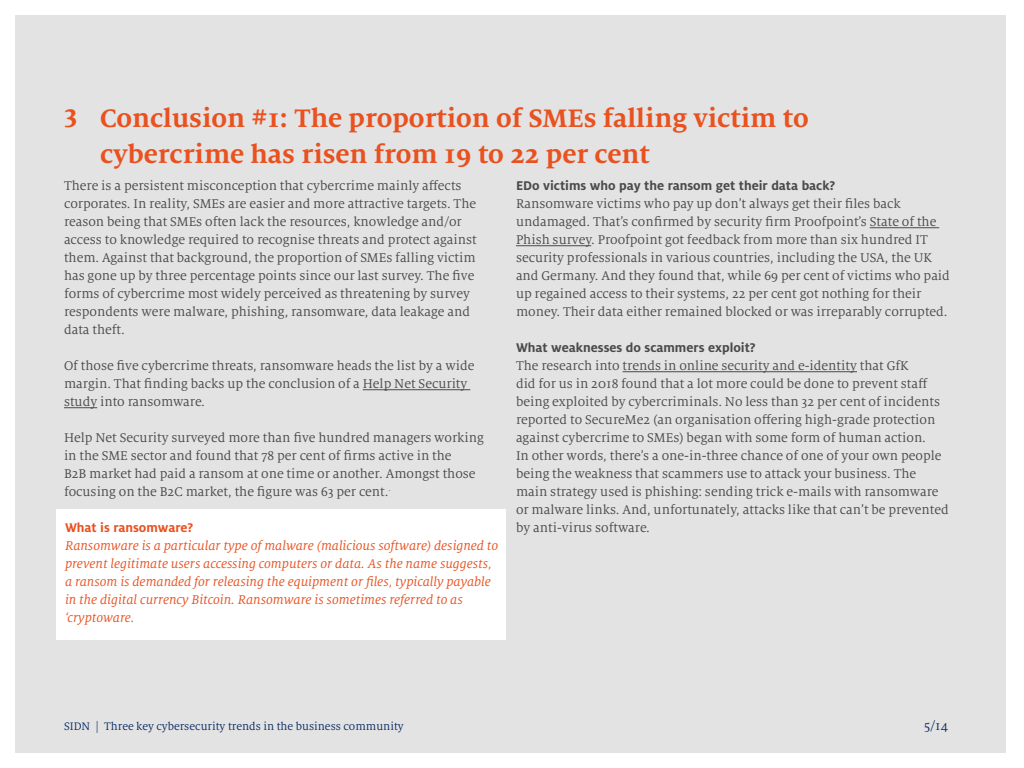
<style>
.page{position:relative;width:1024px;height:768px;background:#fff}
.page>*{position:absolute;margin:0;border:0;box-sizing:border-box;transform-origin:0 0}
.t1{font:700 28px/36px "Milo Serif OT";color:#e9511f}
.t2{font:14px/18px "Milo Serif OT";color:#4a4a49}
.t3{font:italic 14px/18px "Milo Serif OT";color:#e9511f}
.t4{font:700 14px "Milo OT";color:#4a4a49}
.t5{font:700 14px "Milo OT";color:#e9511f}
.t6{font:14px "Milo Serif OT";color:#0c2c65}
.t7{font:12px "Milo Serif OT";color:#0c2c65}
</style>
<div class="page">
<div style="left:15px;top:15px;width:991px;height:738px;background:#e3e3e3"></div>
<div style="left:56px;top:509px;width:450px;height:131px;background:#fff"></div>
<hr style="left:363px;top:389px;width:107px;height:1px;background:#4a4a49">
<hr style="left:64px;top:407px;width:33px;height:1px;background:#4a4a49">
<hr style="left:870px;top:227px;width:69px;height:1px;background:#4a4a49">
<hr style="left:516px;top:245px;width:75px;height:1px;background:#4a4a49">
<hr style="left:623px;top:371px;width:234px;height:1px;background:#4a4a49">
<h1 class="t1" style="left:100px;top:100px;width:710px;text-indent:-36px">3 Conclusion #1: The proportion of SMEs falling victim to cybercrime has risen from 19 to 22 per cent</h1>
<p class="t2" style="left:64px;top:177px;width:414px">There is a persistent misconception that cybercrime mainly affects corporates. In reality, SMEs are easier and more attractive targets. The reason being that SMEs often lack the resources, knowledge and/or access to knowledge required to recognise threats and protect against them. Against that background, the proportion of SMEs falling victim has gone up by three percentage points since our last survey. The five forms of cybercrime most widely perceived as threatening by survey respondents were malware, phishing, ransomware, data leakage and data theft.</p>
<p class="t2" style="left:64px;top:357px;width:412px">Of those five cybercrime threats, ransomware heads the list by a wide margin. That finding backs up the conclusion of a Help Net Security study into ransomware.</p>
<p class="t2" style="left:64px;top:429px;width:421px">Help Net Security surveyed more than five hundred managers working in the SME sector and found that 78 per cent of firms active in the<br>B2B market had paid a ransom at one time or another. Amongst those focusing on the B2C market, the figure was 63 per cent.<sup>.</sup></p>
<p class="t4" style="left:516px;top:177px;width:321px">EDo victims who pay the ransom get their data back?</p>
<p class="t2" style="left:516px;top:195px;width:435px">Ransomware victims who pay up don’t always get their files back undamaged. That’s confirmed by security firm Proofpoint’s State of the Phish survey. Proofpoint got feedback from more than six hundred IT security professionals in various countries, including the USA, the UK and Germany. And they found that, while 69 per cent of victims who paid up regained access to their systems, 22 per cent got nothing for their money. Their data either remained blocked or was irreparably corrupted.</p>
<p class="t4" style="left:516px;top:339px;width:241px">What weaknesses do scammers exploit?</p>
<p class="t2" style="left:516px;top:357px;width:434px">The research into trends in online security and e-identity that GfK<br>did for us in 2018 found that a lot more could be done to prevent staff being exploited by cybercriminals. No less than 32 per cent of incidents reported to SecureMe2 (an organisation offering high-grade protection against cybercrime to SMEs) began with some form of human action.<br>In other words, there’s a one-in-three chance of one of your own people being the weakness that scammers use to attack your business. The main strategy used is phishing: sending trick e-mails with ransomware or malware links. And, unfortunately, attacks like that can’t be prevented</p>
<p class="t5" style="left:65px;top:519px;width:130px">What is ransomware?</p>
<p class="t2" style="left:516px;top:519px;width:135px">by anti-virus software.</p>
<p class="t3" style="left:65px;top:537px;width:435px">Ransomware is a particular type of malware (malicious software) designed to prevent legitimate users accessing computers or data. As the name suggests, a ransom is demanded for releasing the equipment or files, typically payable in the digital currency Bitcoin. Ransomware is sometimes referred to as ‘cryptoware.</p>
<p class="t7" style="left:64px;top:720px;width:341px">SIDN | Three key cybersecurity trends in the business community</p>
<p class="t6" style="left:924px;top:718px;width:26px">5/14</p>
</div>
